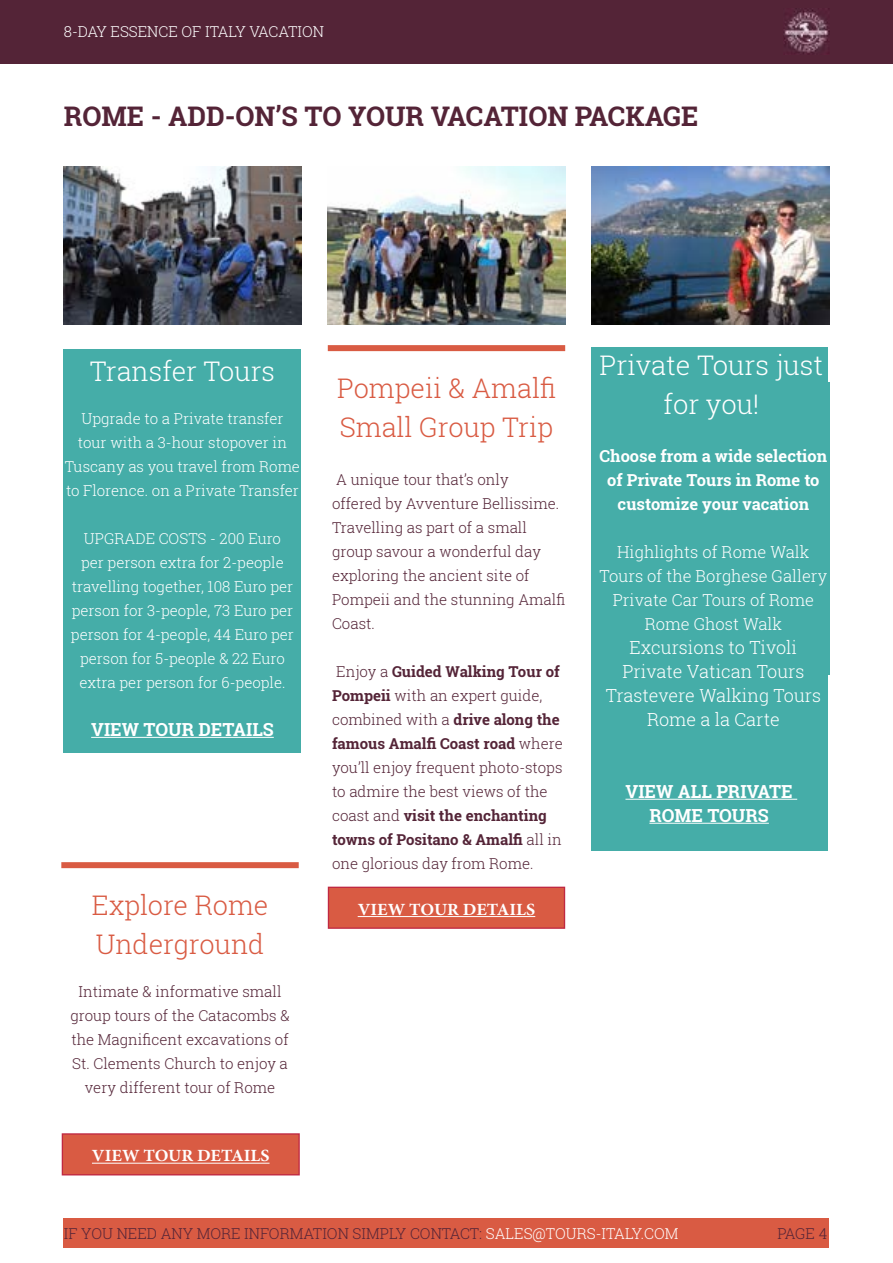
<style>
.page{position:relative;width:893px;height:1263px;background:#fff}
.page>*{position:absolute;margin:0;border:0;box-sizing:border-box;transform-origin:0 0}
.t1{font:300 30px "Roboto Slab";color:#fff}
.t2{font:300 27px/39px "Roboto Slab";color:#d95b43}
.t3{font:300 27px/38.8px "Roboto Slab";color:#fff;text-align:center}
.t4{font:700 27px "Roboto Slab";color:#542437}
.t5{font:300 21px "Roboto Slab";color:#fff}
.t6{font:300 18px/24px "Roboto Slab";color:#fff;text-align:center}
.t7{font:700 18px/24px "Roboto Slab";color:#fff;text-align:center}
.t8{font:700 17.1px "Minion Pro";color:#fff;scale:1.05 1}
.t9{font:300 16.5px/24px "Roboto Slab";color:#fff;text-align:center}
.t10{font:700 16.5px/24px "Roboto Slab";color:#fff;text-align:center}
.t11{font:300 15px/24px "Roboto Slab";color:#542437}
.t12{font:300 15px/24px "Roboto Slab";color:#fff;text-align:center}
.s1{font-weight:700}
.s2{color:#fff}
</style>
<div class="page">
<div style="left:0;top:0;width:893px;height:64px;background:#542437"></div>
<div style="left:64px;top:1218px;width:765px;height:30px;background:#d95b43"></div>
<img style="left:784px;top:10px;width:45px;height:44px">
<div style="left:602px;top:361px;width:227px;height:6px;background:#45ada8"></div>
<div style="left:328px;top:345px;width:237px;height:6px;background:#d95b43"></div>
<img style="left:64px;top:167px;width:237px;height:157px">
<img style="left:328px;top:167px;width:237px;height:158px">
<img style="left:592px;top:167px;width:237px;height:158px">
<div style="left:61px;top:862px;width:238px;height:6px;background:#d95b43"></div>
<div style="left:64px;top:349px;width:237px;height:404px;background:#45ada8"></div>
<hr style="left:91px;top:737px;width:183px;height:1px;background:#fff">
<div style="left:591px;top:347px;width:236px;height:503px;background:#45ada8"></div>
<hr style="left:625px;top:799px;width:172px;height:1px;background:#fff">
<hr style="left:649px;top:823px;width:120px;height:1px;background:#fff">
<div style="left:62px;top:1134px;width:237px;height:41px;background:#d95b43"></div>
<hr style="left:92px;top:1163px;width:178px;height:1px;background:#fff">
<div style="left:62px;top:1133px;width:238px;height:42px;border:1px solid #c02942"></div>
<div style="left:328px;top:887px;width:236px;height:41px;background:#d95b43"></div>
<hr style="left:358px;top:916px;width:177px;height:1px;background:#fff">
<div style="left:328px;top:887px;width:237px;height:42px;border:1px solid #c02942"></div>
<p class="t12" style="left:64px;top:19px;width:262px">8-DAY ESSENCE OF ITALY VACATION</p>
<h2 class="t4" style="left:64px;top:98px;width:636px">ROME - ADD-ON’S TO YOUR VACATION PACKAGE</h2>
<h2 class="t3" style="left:90px;top:351px;width:187px">Transfer Tours</h2>
<p class="t12" style="left:65px;top:406px;width:237px">Upgrade to a Private transfer<br>tour with a 3-hour stopover in<br>Tuscany as you travel from Rome to Florence. on a Private Transfer</p>
<p class="t12" style="left:71px;top:526px;width:225px">UPGRADE COSTS - 200 Euro per person extra for 2-people travelling together, 108 Euro per person for 3-people, 73 Euro per person for 4-people, 44 Euro per person for 5-people &amp; 22 Euro extra per person for 6-people.</p>
<p class="t7" style="left:91px;top:717px;width:184px">VIEW TOUR DETAILS</p>
<h2 class="t2" style="left:92px;top:885px;width:178px">Explore Rome<br>Underground</h2>
<p class="t11" style="left:70px;top:980px;width:221px;text-align:center">Intimate &amp; informative small group tours of the Catacombs &amp; the Magnificent excavations of<br>St. Clements Church to enjoy a very different tour of Rome</p>
<p class="t8" style="left:92px;top:1144px;width:171px">VIEW TOUR DETAILS</p>
<h2 class="t2" style="left:337px;top:368px;width:220px">Pompeii &amp; Amalfi<br>Small Group Trip</h2>
<p class="t11" style="left:332px;top:467px;width:235px">A unique tour that’s only<br>offered by Avventure Bellissime.<br>Travelling as part of a small group savour a wonderful day exploring the ancient site of<br>Pompeii and the stunning Amalfi<br>Coast.</p>
<p class="t11" style="left:332px;top:659px;width:232px">Enjoy a <span class="s1">Guided Walking Tour of<br>Pompeii</span> with an expert guide, combined with a <span class="s1">drive along the famous Amalfi Coast road</span> where you’ll enjoy frequent photo-stops to admire the best views of the coast and <span class="s1">visit the enchanting towns of Positano &amp; Amalfi</span> all in one glorious day from Rome.</p>
<p class="t8" style="left:358px;top:897px;width:171px">VIEW TOUR DETAILS</p>
<h2 class="t3" style="left:599px;top:345px;width:225px">Private Tours just for you!</h2>
<p class="t10" style="left:600px;top:444px;width:229px">Choose from a wide selection of Private Tours in Rome to customize your vacation</p>
<p class="t9" style="left:600px;top:539px;width:229px">Highlights of Rome Walk<br>Tours of the Borghese Gallery<br>Private Car Tours of Rome<br>Rome Ghost Walk</p>
<p class="t6" style="left:606px;top:635px;width:217px">Excursions to Tivoli<br>Private Vatican Tours<br>Trastevere Walking Tours<br>Rome a la Carte</p>
<h1 class="t1" style="left:620px;top:382px;width:192px">Tour Upgrade</h1>
<h3 class="t5" style="left:615px;top:642px;width:202px">VIEW TOUR ONLINE</h3>
<p class="t7" style="left:625px;top:779px;width:169px">VIEW ALL PRIVATE<br>ROME TOURS</p>
<p class="t11" style="left:64px;top:1221px;width:616px">IF YOU NEED ANY MORE INFORMATION SIMPLY CONTACT: <span class="s2">SALES@TOURS-ITALY.COM</span></p>
<p class="t11" style="left:777px;top:1221px;width:51px">PAGE 4</p>
</div>
